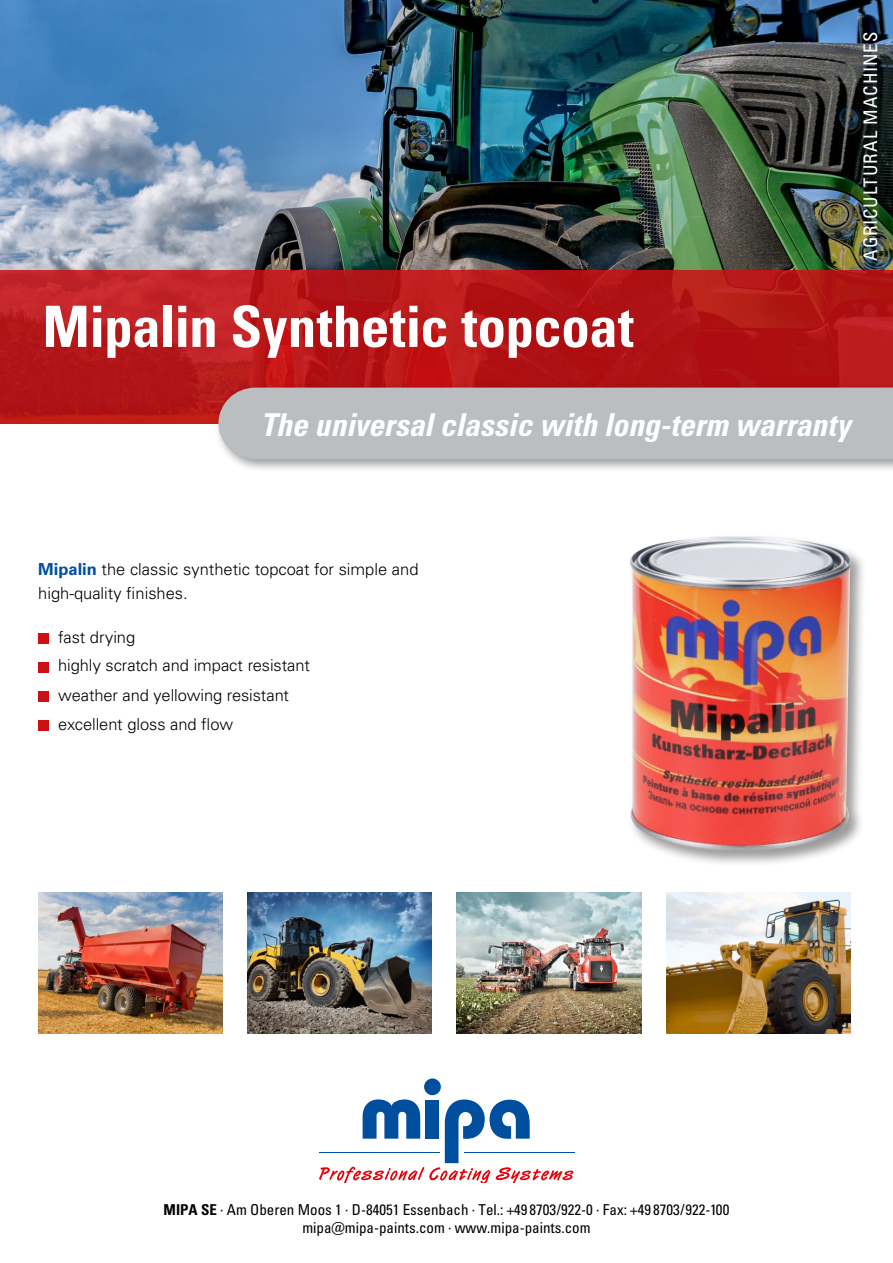
<style>
.page{position:relative;width:893px;height:1263px;background:#fff}
.page>*{position:absolute;margin:0;border:0;box-sizing:border-box;transform-origin:0 0}
.t1{font:57px "Univers LTCYR 67 Bold Cond";letter-spacing:-.01em;color:#fff}
.t2{font:31.5px "Univers LTCYR 67 Bold Cond Obl";color:#fff}
.t3{font:condensed 18.75px "Univers LTCYR 57";letter-spacing:.05em;color:#fff}
.t4{font:300 16.5px/27.6px "Univers LT Pro 45";color:#000}
.t5{font:condensed 15px/18px "Univers LTCYR 57";color:#000;text-align:center}
.s1{font-family:"Univers LT Pro 65";font-weight:700;color:#004e9e}
.s2{font-family:"Univers LTCYR 67 Bold Cond";font-stretch:normal}
</style>
<div class="page">
<img style="left:0;top:0;width:893px;height:270px">
<hr style="left:464px;top:1152px;width:110px;height:1px;background:#004e9e">
<div style="left:424px;top:1078px;width:17px;height:17px;background:#004e9e;border-radius:50%"></div>
<svg style="left:319px;top:1093px;width:254px;height:89px"></svg>
<svg style="left:0;top:270px;width:893px;height:154px;background:#b61719"></svg>
<div style="left:214px;top:383px;width:679px;height:90px;background:#000;opacity:.4"></div>
<div style="left:218px;top:388px;width:675px;height:71px;background:#babec0"></div>
<img style="left:38px;top:892px;width:185px;height:142px">
<img style="left:666px;top:892px;width:184px;height:141px">
<img style="left:457px;top:892px;width:184px;height:142px">
<img style="left:248px;top:892px;width:184px;height:142px">
<div style="left:628px;top:534px;width:239px;height:333px;background:#000;opacity:.4"></div>
<img style="left:628px;top:537px;width:226px;height:313px">
<div style="left:38px;top:633px;width:11px;height:11px;background:#cd1013"></div>
<div style="left:38px;top:662px;width:11px;height:11px;background:#cd1013"></div>
<div style="left:38px;top:691px;width:11px;height:11px;background:#cd1013"></div>
<div style="left:38px;top:720px;width:11px;height:11px;background:#cd1013"></div>
<h1 class="t1" style="left:43px;top:292px;width:593px">Mipalin Synthetic topcoat</h1>
<p class="t3" style="left:858px;top:261px;width:230px;rotate:-90deg">AGRICULTURAL MACHINES</p>
<h2 class="t2" style="left:261px;top:405px;width:591px">The universal classic with long-term warranty</h2>
<p class="t4" style="left:38px;top:557px;width:382px;line-height:24px"><span class="s1">Mipalin</span> the classic synthetic topcoat for simple and high-quality finishes.</p>
<p class="t4" style="left:58px;top:624px;width:253px">fast drying<br>highly scratch and impact resistant</p>
<p class="t4" style="left:58px;top:680px;width:232px;line-height:29.7px">weather and yellowing resistant excellent gloss and flow</p>
<p class="t5" style="left:164px;top:1200px;width:567px"><span class="s2">MIPA SE</span> · Am Oberen Moos 1 · D-84051 Essenbach · Tel.: +49 8703/922-0 · Fax: +49 8703/922-100 mipa@mipa-paints.com · www.mipa-paints.com</p>
</div>
